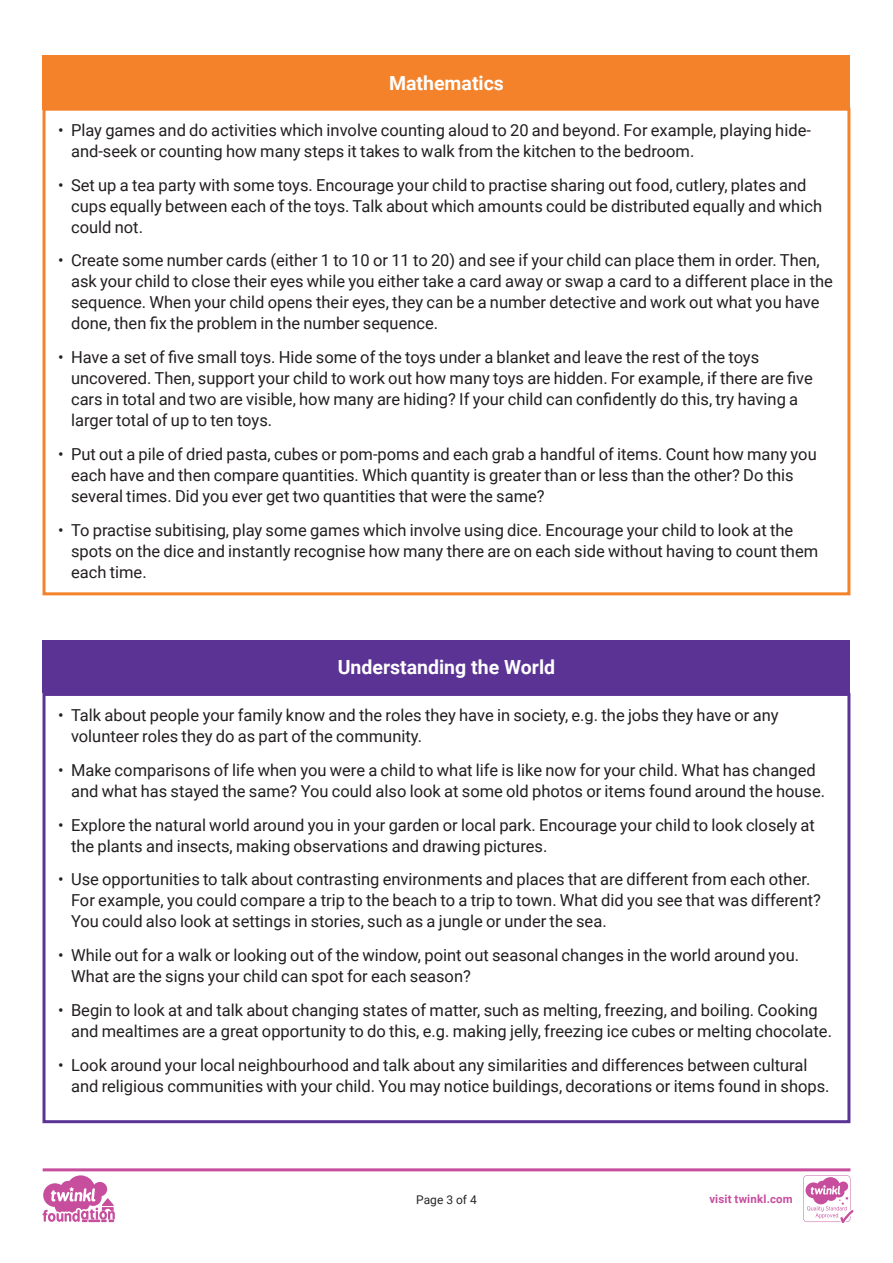
<style>
.page{position:relative;width:893px;height:1263px;background:#fff}
.page>*{position:absolute;margin:0;border:0;box-sizing:border-box;transform-origin:0 0}
.Heading_4{font:700 19.5px "Roboto";color:#fff}
.t1{font:16.5px/21px "Roboto";color:#231f20}
.t2{font:12px "Roboto";color:#282526}
.t3{font:700 11.4px "Roboto";letter-spacing:.02em;color:#c74d9d}
</style>
<div class="page">
<div style="left:43px;top:108px;width:807px;height:487px;border:3px solid #f4822b"></div>
<div style="left:43px;top:55px;width:807px;height:55px;background:#f4822b"></div>
<div style="left:43px;top:693px;width:807px;height:430px;border:3px solid #5a3394"></div>
<div style="left:43px;top:640px;width:807px;height:53px;background:#5a3394"></div>
<svg style="left:43px;top:1168px;width:810px;height:55px"></svg>
<p class="Heading_4" style="left:389px;top:69px;width:116px">Mathematics</p>
<p class="t1" style="left:71px;top:119px;width:741px;text-indent:-13px">• Play games and do activities which involve counting aloud to 20 and beyond. For example, playing hide&shy;and-seek or counting how many steps it takes to walk from the kitchen to the bedroom.</p>
<p class="t1" style="left:71px;top:174px;width:753px;text-indent:-13px">• Set up a tea party with some toys. Encourage your child to practise sharing out food, cutlery, plates and cups equally between each of the toys. Talk about which amounts could be distributed equally and which could not.</p>
<p class="t1" style="left:71px;top:249px;width:763px;text-indent:-13px">• Create some number cards (either 1 to 10 or 11 to 20) and see if your child can place them in order. Then, ask your child to close their eyes while you either take a card away or swap a card to a different place in the sequence. When your child opens their eyes, they can be a number detective and work out what you have done, then fix the problem in the number sequence.</p>
<p class="t1" style="left:71px;top:346px;width:743px;text-indent:-13px">• Have a set of five small toys. Hide some of the toys under a blanket and leave the rest of the toys uncovered. Then, support your child to work out how many toys are hidden. For example, if there are five cars in total and two are visible, how many are hiding? If your child can confidently do this, try having a larger total of up to ten toys.</p>
<p class="t1" style="left:71px;top:443px;width:747px;text-indent:-13px">• Put out a pile of dried pasta, cubes or pom-poms and each grab a handful of items. Count how many you each have and then compare quantities. Which quantity is greater than or less than the other? Do this several times. Did you ever get two quantities that were the same?</p>
<p class="t1" style="left:71px;top:519px;width:749px;text-indent:-13px">• To practise subitising, play some games which involve using dice. Encourage your child to look at the spots on the dice and instantly recognise how many there are on each side without having to count them each time.</p>
<p class="Heading_4" style="left:338px;top:653px;width:219px">Understanding the World</p>
<p class="t1" style="left:71px;top:704px;width:709px;text-indent:-13px">• Talk about people your family know and the roles they have in society, e.g. the jobs they have or any volunteer roles they do as part of the community.</p>
<p class="t1" style="left:71px;top:759px;width:756px;text-indent:-13px">• Make comparisons of life when you were a child to what life is like now for your child. What has changed and what has stayed the same? You could also look at some old photos or items found around the house.</p>
<p class="t1" style="left:71px;top:814px;width:745px;text-indent:-13px">• Explore the natural world around you in your garden or local park. Encourage your child to look closely at the plants and insects, making observations and drawing pictures.</p>
<p class="t1" style="left:71px;top:868px;width:751px;text-indent:-13px">• Use opportunities to talk about contrasting environments and places that are different from each other.<br>For example, you could compare a trip to the beach to a trip to town. What did you see that was different?<br>You could also look at settings in stories, such as a jungle or under the sea.</p>
<p class="t1" style="left:71px;top:944px;width:730px;text-indent:-13px">• While out for a walk or looking out of the window, point out seasonal changes in the world around you.<br>What are the signs your child can spot for each season?</p>
<p class="t1" style="left:71px;top:999px;width:762px;text-indent:-13px">• Begin to look at and talk about changing states of matter, such as melting, freezing, and boiling. Cooking and mealtimes are a great opportunity to do this, e.g. making jelly, freezing ice cubes or melting chocolate.</p>
<p class="t1" style="left:71px;top:1054px;width:760px;text-indent:-13px">• Look around your local neighbourhood and talk about any similarities and differences between cultural and religious communities with your child. You may notice buildings, decorations or items found in shops.</p>
<p class="t2" style="left:416px;top:1191px;width:62px">Page 3 of 4</p>
<p class="t3" style="left:709px;top:1191px;width:85px">visit twinkl.com</p>
</div>
